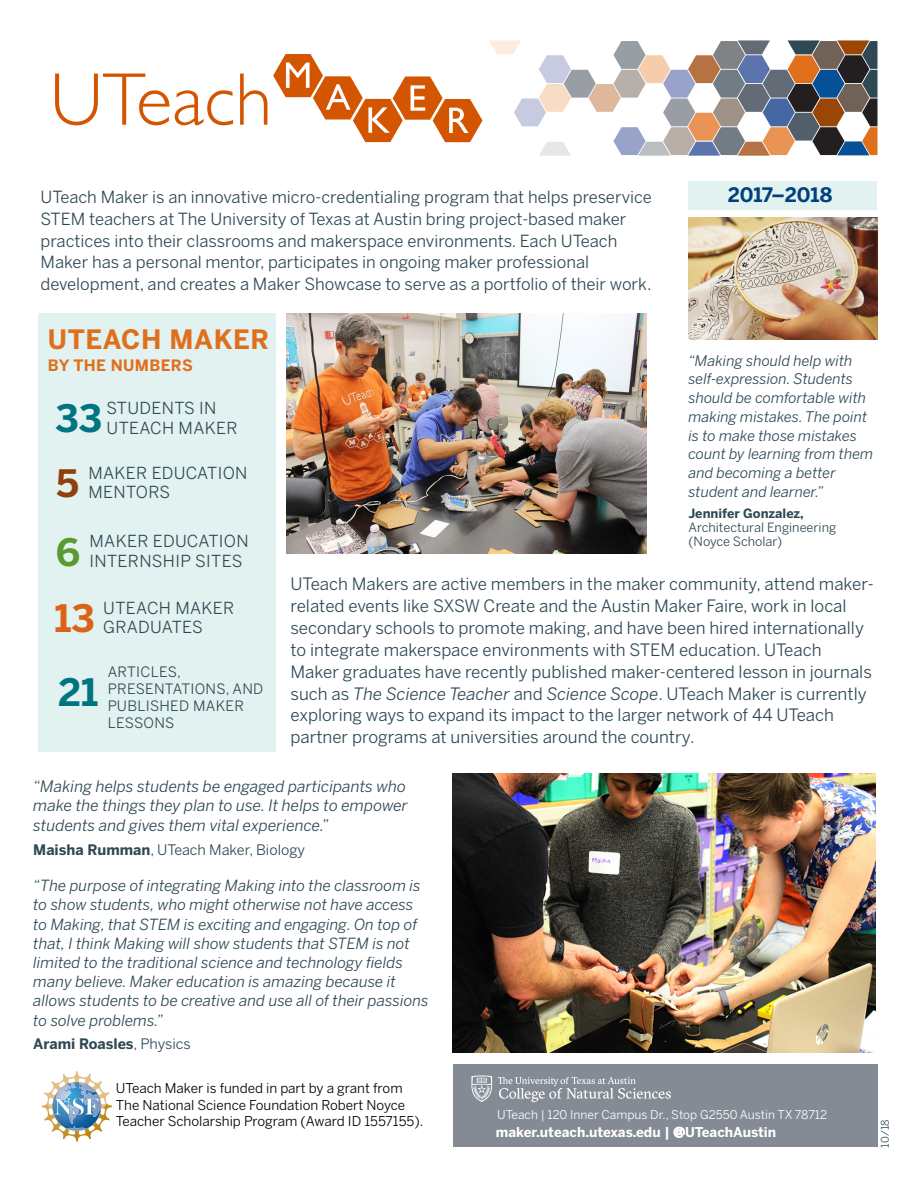
<style>
.page{position:relative;width:918px;height:1188px;background:#fff}
.page>*{position:absolute;margin:0;border:0;box-sizing:border-box;transform-origin:0 0}
.Benton_Book_9pt{font:700 37.5px "Benton Sans";color:#007481}
.Benton_Book_9pt-2{font:700 37.5px "Benton Sans";color:#da6317}
.Benton_Book_9pt-3{font:700 37.5px "Benton Sans";color:#8f400d}
.Benton_Book_9pt-4{font:700 37.5px "Benton Sans";color:#589b31}
.Benton_Bold_Color_CA{font:700 26.55px "Benton Sans";letter-spacing:.02em;color:#e06f1c}
.Benton_Book_9pt-5{font:700 19.8px "Benton Sans";letter-spacing:-.005em;color:#00407d}
.Benton_Light_14pt{font:16.95px/21.9px "Benton Sans";color:#2e4854}
.Benton_Light_14pt-2{font:16.65px/21.8px "Benton Sans";color:#2e4854}
.Benton_Light_Gray_CA{font:16.5px/19.8px "Benton Sans";letter-spacing:.02em;color:#2e4854}
.Benton_Book_8pt{font:italic 15.75px/19.5px "Benton Sans";color:#2e4854;text-align:justify}
.Benton_Bold_Color_CA-2{font:700 15.6px "Benton Sans";letter-spacing:.02em;color:#e06f1c}
.Benton_Book_8pt-2{font:italic 15.3px/19.2px "Benton Sans";color:#2e4854}
.Benton_Book_8pt-3{font:italic 14.55px/18.8px "Benton Sans";color:#2e4854}
.Benton_Book_8pt-4{font:14.4px "Benton Sans";color:#2e4854}
.Benton_Book_8pt-5{font:700 14.4px "Benton Sans";color:#2e4854}
.Benton_Light_Gray_CA-2{font:14.25px/17.1px "Benton Sans";letter-spacing:.02em;color:#2e4854}
.Benton_Book_8pt-6{font:13.5px/16.5px "Benton Sans";color:#000101}
.Benton_Book_9pt-6{font:700 13.5px "Benton Sans";color:#fff}
.Benton_Book_8pt-7{font:12.75px/14.2px "Benton Sans";color:#2e4854}
.Benton_Book_8pt-8{font:12px "Benton Sans";color:#fff}
.Benton_Book_9pt-7{font:10.5px "Benton Sans";color:#2e4854}
.s1{font-weight:700}
.s2{font-style:italic}
.s3{font-weight:400}
</style>
<div class="page">
<svg style="left:489px;top:40px;width:388px;height:116px"></svg>
<div style="left:453px;top:1064px;width:425px;height:83px;background:#858b94"></div>
<svg style="left:471px;top:1075px;width:21px;height:27px"></svg>
<svg style="left:498px;top:1077px;width:173px;height:25px"></svg>
<svg style="left:674px;top:1127px;width:11px;height:11px"></svg>
<img style="left:688px;top:217px;width:190px;height:122px">
<div style="left:688px;top:181px;width:190px;height:29px;background:#e2f2f0"></div>
<svg style="left:42px;top:1071px;width:70px;height:71px"></svg>
<img style="left:286px;top:313px;width:360px;height:240px">
<div style="left:38px;top:313px;width:237px;height:439px;background:#e2f2f0"></div>
<img style="left:453px;top:773px;width:423px;height:280px">
<svg style="left:55px;top:74px;width:114px;height:51px"></svg>
<svg style="left:175px;top:90px;width:58px;height:35px"></svg>
<svg style="left:240px;top:74px;width:27px;height:51px"></svg>
<svg style="left:273px;top:54px;width:210px;height:88px"></svg>
<p class="Benton_Light_14pt-2" style="left:40px;top:186px;width:613px">UTeach Maker is an innovative micro-credentialing program that helps preservice STEM teachers at The University of Texas at Austin bring project-based maker practices into their classrooms and makerspace environments. Each UTeach Maker has a personal mentor, participates in ongoing maker professional development, and creates a Maker Showcase to serve as a portfolio of their work.</p>
<p class="Benton_Book_9pt-5" style="left:728px;top:183px;width:106px">2017–2018</p>
<p class="Benton_Bold_Color_CA" style="left:48px;top:323px;width:223px">UTEACH MAKER</p>
<p class="Benton_Bold_Color_CA-2" style="left:48px;top:356px;width:146px">BY THE NUMBERS</p>
<p class="Benton_Book_9pt" style="left:55px;top:396px;width:48px">33</p>
<p class="Benton_Light_Gray_CA" style="left:107px;top:398px;width:132px">STUDENTS IN<br>UTEACH MAKER</p>
<p class="Benton_Book_9pt-3" style="left:56px;top:461px;width:24px">5</p>
<p class="Benton_Light_Gray_CA" style="left:88px;top:463px;width:161px">MAKER EDUCATION<br>MENTORS</p>
<p class="Benton_Book_9pt-4" style="left:56px;top:530px;width:26px">6</p>
<p class="Benton_Light_Gray_CA" style="left:90px;top:531px;width:161px">MAKER EDUCATION<br>INTERNSHIP SITES</p>
<p class="Benton_Book_9pt-2" style="left:54px;top:596px;width:42px">13</p>
<p class="Benton_Light_Gray_CA" style="left:103px;top:598px;width:132px">UTEACH MAKER<br>GRADUATES</p>
<p class="Benton_Book_8pt-3" style="left:688px;top:351px;width:186px">“Making should help with self-expression. Students should be comfortable with making mistakes. The point is to make those mistakes count by learning from them and becoming a better student and learner.”</p>
<p class="Benton_Book_8pt-7" style="left:688px;top:506px;width:149px"><span class="s1">Jennifer Gonzalez,<br></span>Architectural Engineering (Noyce Scholar)</p>
<p class="Benton_Light_14pt" style="left:291px;top:573px;width:585px">UTeach Makers are active members in the maker community, attend maker&shy;related events like SXSW Create and the Austin Maker Faire, work in local secondary schools to promote making, and have been hired internationally to integrate makerspace environments with STEM education. UTeach Maker graduates have recently published maker-centered lesson in journals such as <span class="s2">The Science Teacher</span> and <span class="s2">Science Scope</span>. UTeach Maker is currently exploring ways to expand its impact to the larger network of 44 UTeach partner programs at universities around the country.</p>
<p class="Benton_Book_8pt" style="left:33px;top:777px;width:376px">“Making helps students be engaged participants who make the things they plan to use. It helps to empower students and gives them vital experience.”</p>
<p class="Benton_Book_8pt-4" style="left:33px;top:841px;width:273px"><span class="s1">Maisha Rumman</span>, UTeach Maker, Biology</p>
<p class="Benton_Book_8pt-2" style="left:33px;top:876px;width:397px">“The purpose of integrating Making into the classroom is to show students, who might otherwise not have access to Making, that STEM is exciting and engaging. On top of that, I think Making will show students that STEM is not limited to the traditional science and technology fields many believe. Maker education is amazing because it allows students to be creative and use all of their passions to solve problems.”</p>
<p class="Benton_Book_8pt-5" style="left:33px;top:1036px;width:159px">Arami Roasles<span class="s3">, Physics</span></p>
<p class="Benton_Book_9pt" style="left:58px;top:670px;width:42px">21</p>
<p class="Benton_Light_Gray_CA-2" style="left:108px;top:663px;width:157px">ARTICLES,<br>PRESENTATIONS, AND<br>PUBLISHED MAKER<br>LESSONS</p>
<p class="Benton_Book_8pt-6" style="left:116px;top:1080px;width:309px">UTeach Maker is funded in part by a grant from<br>The National Science Foundation Robert Noyce<br>Teacher Scholarship Program (Award ID 1557155).</p>
<p class="Benton_Book_8pt-8" style="left:497px;top:1108px;width:331px">UTeach | 120 Inner Campus Dr., Stop G2550 Austin TX 78712</p>
<p class="Benton_Book_9pt-6" style="left:496px;top:1124px;width:282px">maker.uteach.utexas.edu | @UTeachAustin</p>
<p class="Benton_Book_9pt-7" style="left:879px;top:1148px;width:29px;rotate:-90deg">10/18</p>
</div>
